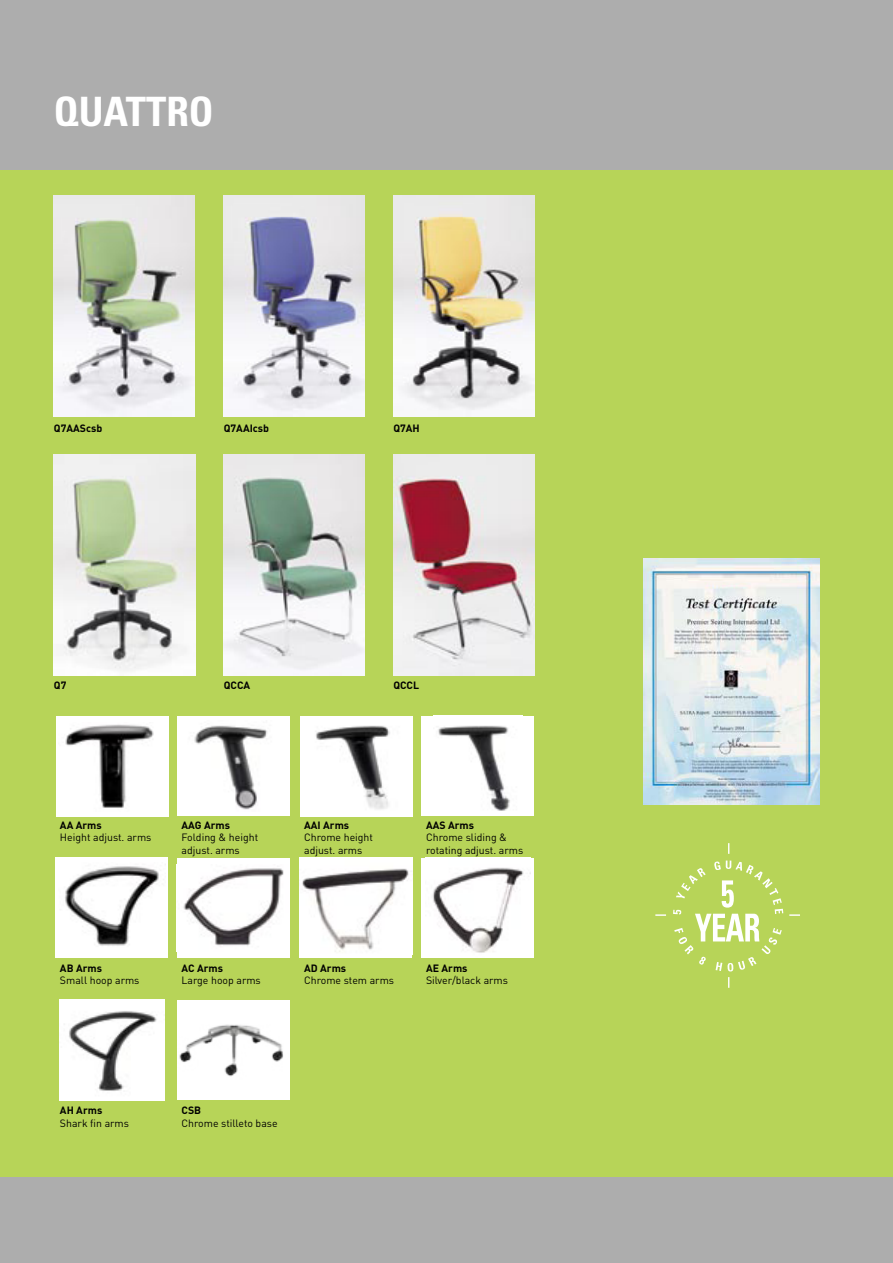
<style>
.page{position:relative;width:893px;height:1263px;background:#fff}
.page>*{position:absolute;margin:0;border:0;box-sizing:border-box;transform-origin:0 0}
.t1{font:700 condensed 40.5px "Univers";color:#fff}
.t2{font:10.5px/12.6px "DIN";color:#000}
.t3{font:700 10.5px "DIN";color:#000}
</style>
<div class="page">
<div style="left:0;top:0;width:893px;height:170px;background:#adadad"></div>
<div style="left:0;top:170px;width:893px;height:1093px;background:#b7d458"></div>
<div style="left:421px;top:716px;width:113px;height:100px;background:#fff"></div>
<img style="left:438px;top:725px;width:72px;height:86px">
<div style="left:300px;top:716px;width:112px;height:100px;background:#fff"></div>
<img style="left:316px;top:725px;width:74px;height:84px">
<div style="left:177px;top:1000px;width:113px;height:100px;background:#fff"></div>
<img style="left:179px;top:1024px;width:104px;height:53px">
<div style="left:177px;top:858px;width:113px;height:100px;background:#fff"></div>
<img style="left:183px;top:868px;width:101px;height:79px">
<img style="left:59px;top:1000px;width:106px;height:100px">
<div style="left:56px;top:716px;width:112px;height:100px;background:#fff"></div>
<img style="left:65px;top:724px;width:89px;height:84px">
<div style="left:421px;top:858px;width:113px;height:100px;background:#fff"></div>
<img style="left:432px;top:867px;width:99px;height:86px">
<div style="left:177px;top:716px;width:113px;height:100px;background:#fff"></div>
<img style="left:194px;top:725px;width:74px;height:85px">
<img style="left:53px;top:196px;width:142px;height:221px">
<img style="left:223px;top:196px;width:141px;height:221px">
<img style="left:393px;top:196px;width:141px;height:221px">
<img style="left:224px;top:454px;width:141px;height:221px">
<img style="left:393px;top:454px;width:141px;height:221px">
<div style="left:55px;top:858px;width:113px;height:100px;background:#fff"></div>
<img style="left:65px;top:866px;width:94px;height:80px">
<div style="left:299px;top:858px;width:113px;height:100px;background:#fff"></div>
<img style="left:302px;top:868px;width:107px;height:84px">
<div style="left:0;top:1178px;width:893px;height:85px;background:#adadad"></div>
<img style="left:54px;top:454px;width:141px;height:221px">
<svg style="left:673px;top:860px;width:110px;height:111px"></svg>
<svg style="left:789px;top:914px;width:11px;height:2px"></svg>
<svg style="left:655px;top:914px;width:11px;height:2px"></svg>
<img style="left:644px;top:558px;width:175px;height:246px">
<h1 class="t1" style="left:54px;top:86px;width:161px">QUATTRO</h1>
<p class="t3" style="left:54px;top:422px;width:50px">Q7AAScsb</p>
<p class="t3" style="left:224px;top:422px;width:47px">Q7AAIcsb</p>
<p class="t3" style="left:393px;top:422px;width:28px">Q7AH</p>
<p class="t3" style="left:54px;top:678px;width:14px">Q7</p>
<p class="t3" style="left:224px;top:678px;width:28px">QCCA</p>
<p class="t3" style="left:393px;top:678px;width:27px">QCCL</p>
<p class="t3" style="left:60px;top:818px;width:43px">AA Arms</p>
<p class="t2" style="left:60px;top:831px;width:93px">Height adjust. arms</p>
<p class="t3" style="left:182px;top:818px;width:50px">AAG Arms</p>
<p class="t2" style="left:182px;top:831px;width:78px">Folding &amp; height adjust. arms</p>
<p class="t3" style="left:60px;top:961px;width:43px">AB Arms</p>
<p class="t2" style="left:60px;top:974px;width:81px">Small hoop arms</p>
<p class="t3" style="left:182px;top:961px;width:43px">AC Arms</p>
<p class="t2" style="left:182px;top:974px;width:81px">Large hoop arms</p>
<p class="t3" style="left:304px;top:818px;width:46px">AAI Arms</p>
<p class="t2" style="left:304px;top:831px;width:70px">Chrome height adjust. arms</p>
<p class="t3" style="left:426px;top:818px;width:49px">AAS Arms</p>
<p class="t2" style="left:426px;top:831px;width:99px">Chrome sliding &amp; rotating adjust. arms</p>
<p class="t3" style="left:304px;top:961px;width:43px">AD Arms</p>
<p class="t2" style="left:304px;top:974px;width:91px">Chrome stem arms</p>
<p class="t3" style="left:426px;top:961px;width:43px">AE Arms</p>
<p class="t2" style="left:426px;top:974px;width:83px">Silver/black arms</p>
<p class="t3" style="left:60px;top:1103px;width:44px">AH Arms</p>
<p class="t2" style="left:60px;top:1116px;width:71px">Shark fin arms</p>
<p class="t3" style="left:182px;top:1103px;width:21px">CSB</p>
<p class="t2" style="left:182px;top:1116px;width:98px">Chrome stilleto base</p>
</div>
